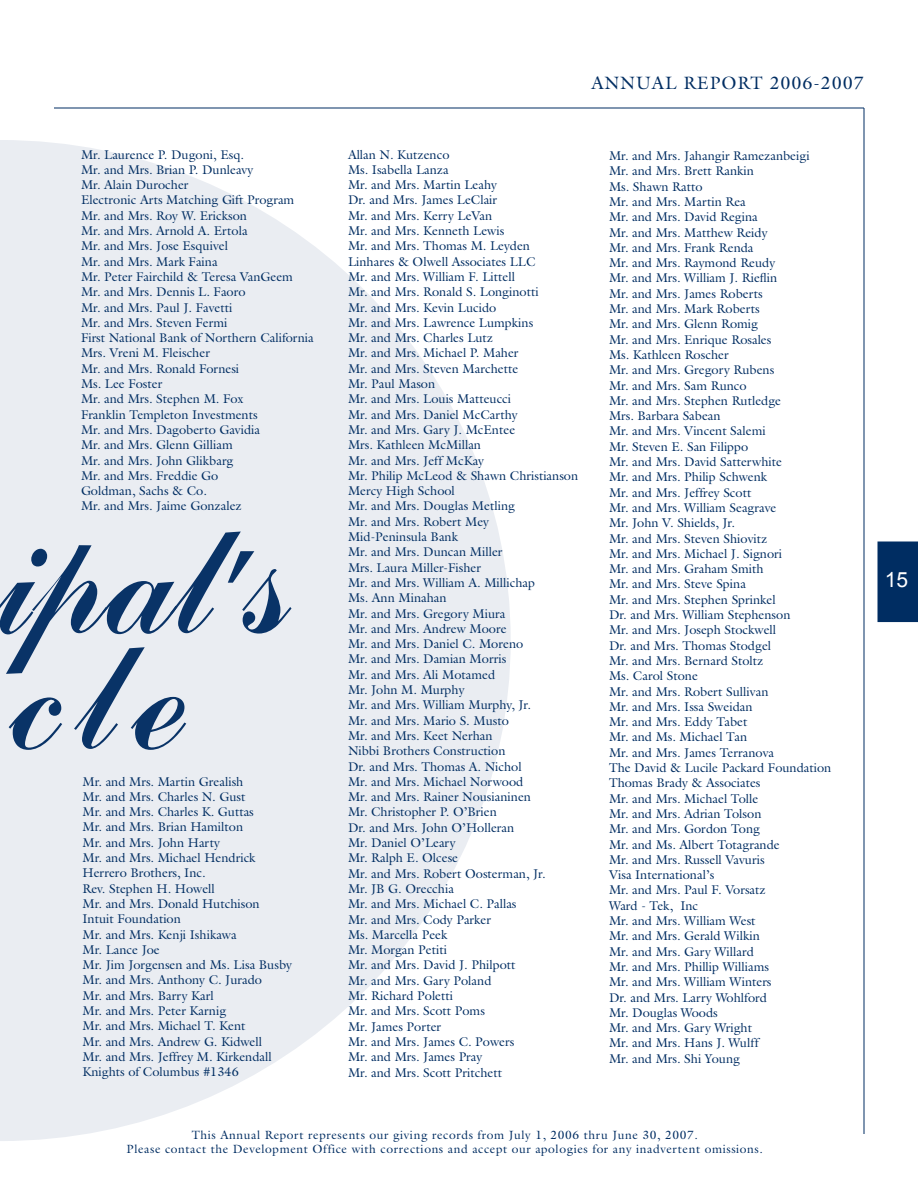
<style>
.page{position:relative;width:918px;height:1188px;background:#fff}
.page>*{position:absolute;margin:0;border:0;box-sizing:border-box;transform-origin:0 0}
.t1{font:150px/115.6px "IRIS";color:#002d62}
.t2{font:21px "Arial";color:#fff}
.t3{font:18px "Galliard";letter-spacing:.05em;color:#002d62}
.t4{font:12.75px/15.3px "Galliard";color:#002d62}
.t5{font:12px/14.4px "Galliard";letter-spacing:.05em;color:#002d62;text-align:center}
</style>
<div class="page">
<div style="left:878px;top:542px;width:40px;height:80px;background:#002d62"></div>
<hr style="left:54px;top:108px;width:810px;height:1px;background:#002d62">
<hr style="left:864px;top:108px;width:1px;height:1026px;background:#002d62">
<svg style="left:0;top:140px;width:511px;height:1001px;fill:#eaedf2"></svg>
<h3 class="t3" style="left:591px;top:72px;width:274px">ANNUAL REPORT 2006-2007</h3>
<p class="t4" style="left:81px;top:146px;width:234px">Mr. Laurence P. Dugoni, Esq.<br>Mr. and Mrs. Brian P. Dunleavy<br>Mr. Alain Durocher<br>Electronic Arts Matching Gift Program<br>Mr. and Mrs. Roy W. Erickson<br>Mr. and Mrs. Arnold A. Ertola<br>Mr. and Mrs. Jose Esquivel<br>Mr. and Mrs. Mark Faina<br>Mr. Peter Fairchild &amp; Teresa VanGeem<br>Mr. and Mrs. Dennis L. Faoro<br>Mr. and Mrs. Paul J. Favetti<br>Mr. and Mrs. Steven Fermi<br>First National Bank of Northern California<br>Mrs. Vreni M. Fleischer<br>Mr. and Mrs. Ronald Fornesi<br>Ms. Lee Foster<br>Mr. and Mrs. Stephen M. Fox<br>Franklin Templeton Investments<br>Mr. and Mrs. Dagoberto Gavidia<br>Mr. and Mrs. Glenn Gilliam<br>Mr. and Mrs. John Glikbarg<br>Mr. and Mrs. Freddie Go<br>Goldman, Sachs &amp; Co.<br>Mr. and Mrs. Jaime Gonzalez</p>
<h1 class="t1" style="left:-11px;top:535px;width:293px">ipal's cle</h1>
<p class="t4" style="left:82px;top:773px;width:211px">Mr. and Mrs. Martin Grealish<br>Mr. and Mrs. Charles N. Gust<br>Mr. and Mrs. Charles K. Guttas<br>Mr. and Mrs. Brian Hamilton<br>Mr. and Mrs. John Harty<br>Mr. and Mrs. Michael Hendrick<br>Herrero Brothers, Inc.<br>Rev. Stephen H. Howell<br>Mr. and Mrs. Donald Hutchison<br>Intuit Foundation<br>Mr. and Mrs. Kenji Ishikawa<br>Mr. Lance Joe<br>Mr. Jim Jorgensen and Ms. Lisa Busby<br>Mr. and Mrs. Anthony C. Jurado<br>Mr. and Mrs. Barry Karl<br>Mr. and Mrs. Peter Karnig<br>Mr. and Mrs. Michael T. Kent<br>Mr. and Mrs. Andrew G. Kidwell<br>Mr. and Mrs. Jeffrey M. Kirkendall<br>Knights of Columbus #1346</p>
<p class="t4" style="left:348px;top:146px;width:232px">Allan N. Kutzenco<br>Ms. Isabella Lanza<br>Mr. and Mrs. Martin Leahy<br>Dr. and Mrs. James LeClair<br>Mr. and Mrs. Kerry LeVan<br>Mr. and Mrs. Kenneth Lewis<br>Mr. and Mrs. Thomas M. Leyden<br>Linhares &amp; Olwell Associates LLC<br>Mr. and Mrs. William F. Littell<br>Mr. and Mrs. Ronald S. Longinotti<br>Mr. and Mrs. Kevin Lucido<br>Mr. and Mrs. Lawrence Lumpkins<br>Mr. and Mrs. Charles Lutz<br>Mr. and Mrs. Michael P. Maher<br>Mr. and Mrs. Steven Marchette<br>Mr. Paul Mason<br>Mr. and Mrs. Louis Matteucci<br>Mr. and Mrs. Daniel McCarthy<br>Mr. and Mrs. Gary J. McEntee<br>Mrs. Kathleen McMillan<br>Mr. and Mrs. Jeff McKay<br>Mr. Philip McLeod &amp; Shawn Christianson<br>Mercy High School<br>Mr. and Mrs. Douglas Metling<br>Mr. and Mrs. Robert Mey<br>Mid-Peninsula Bank<br>Mr. and Mrs. Duncan Miller<br>Mrs. Laura Miller-Fisher<br>Mr. and Mrs. William A. Millichap<br>Ms. Ann Minahan<br>Mr. and Mrs. Gregory Miura<br>Mr. and Mrs. Andrew Moore<br>Mr. and Mrs. Daniel C. Moreno<br>Mr. and Mrs. Damian Morris<br>Mr. and Mrs. Ali Motamed<br>Mr. John M. Murphy<br>Mr. and Mrs. William Murphy, Jr.<br>Mr. and Mrs. Mario S. Musto<br>Mr. and Mrs. Keet Nerhan<br>Nibbi Brothers Construction<br>Dr. and Mrs. Thomas A. Nichol<br>Mr. and Mrs. Michael Norwood<br>Mr. and Mrs. Rainer Nousianinen<br>Mr. Christopher P. O’Brien<br>Dr. and Mrs. John O’Holleran<br>Mr. Daniel O’Leary<br>Mr. Ralph E. Olcese<br>Mr. and Mrs. Robert Oosterman, Jr.<br>Mr. JB G. Orecchia<br>Mr. and Mrs. Michael C. Pallas<br>Mr. and Mrs. Cody Parker<br>Ms. Marcella Peek<br>Mr. Morgan Petiti<br>Mr. and Mrs. David J. Philpott<br>Mr. and Mrs. Gary Poland<br>Mr. Richard Poletti<br>Mr. and Mrs. Scott Poms<br>Mr. James Porter<br>Mr. and Mrs. James C. Powers<br>Mr. and Mrs. James Pray<br>Mr. and Mrs. Scott Pritchett</p>
<p class="t4" style="left:609px;top:148px;width:224px">Mr. and Mrs. Jahangir Ramezanbeigi<br>Mr. and Mrs. Brett Rankin<br>Ms. Shawn Ratto<br>Mr. and Mrs. Martin Rea<br>Mr. and Mrs. David Regina<br>Mr. and Mrs. Matthew Reidy<br>Mr. and Mrs. Frank Renda<br>Mr. and Mrs. Raymond Reudy<br>Mr. and Mrs. William J. Rieflin<br>Mr. and Mrs. James Roberts<br>Mr. and Mrs. Mark Roberts<br>Mr. and Mrs. Glenn Romig<br>Mr. and Mrs. Enrique Rosales<br>Ms. Kathleen Roscher<br>Mr. and Mrs. Gregory Rubens<br>Mr. and Mrs. Sam Runco<br>Mr. and Mrs. Stephen Rutledge<br>Mrs. Barbara Sabean<br>Mr. and Mrs. Vincent Salemi<br>Mr. Steven E. San Filippo<br>Mr. and Mrs. David Satterwhite<br>Mr. and Mrs. Philip Schwenk<br>Mr. and Mrs. Jeffrey Scott<br>Mr. and Mrs. William Seagrave<br>Mr. John V. Shields, Jr.<br>Mr. and Mrs. Steven Shiovitz<br>Mr. and Mrs. Michael J. Signori<br>Mr. and Mrs. Graham Smith<br>Mr. and Mrs. Steve Spina<br>Mr. and Mrs. Stephen Sprinkel<br>Dr. and Mrs. William Stephenson<br>Mr. and Mrs. Joseph Stockwell<br>Dr. and Mrs. Thomas Stodgel<br>Mr. and Mrs. Bernard Stoltz<br>Ms. Carol Stone<br>Mr. and Mrs. Robert Sullivan<br>Mr. and Mrs. Issa Sweidan<br>Mr. and Mrs. Eddy Tabet<br>Mr. and Ms. Michael Tan<br>Mr. and Mrs. James Terranova<br>The David &amp; Lucile Packard Foundation<br>Thomas Brady &amp; Associates<br>Mr. and Mrs. Michael Tolle<br>Mr. and Mrs. Adrian Tolson<br>Mr. and Mrs. Gordon Tong<br>Mr. and Ms. Albert Totagrande<br>Mr. and Mrs. Russell Vavuris<br>Visa International’s<br>Mr. and Mrs. Paul F. Vorsatz<br>Ward - Tek, Inc<br>Mr. and Mrs. William West<br>Mr. and Mrs. Gerald Wilkin<br>Mr. and Mrs. Gary Willard<br>Mr. and Mrs. Phillip Williams<br>Mr. and Mrs. William Winters<br>Dr. and Mrs. Larry Wohlford<br>Mr. Douglas Woods<br>Mr. and Mrs. Gary Wright<br>Mr. and Mrs. Hans J. Wulff<br>Mr. and Mrs. Shi Young</p>
<p class="t5" style="left:127px;top:1128px;width:638px">This Annual Report represents our giving records from July 1, 2006 thru June 30, 2007.<br>Please contact the Development Office with corrections and accept our apologies for any inadvertent omissions.</p>
<h2 class="t2" style="left:885px;top:566px;width:25px">15</h2>
</div>
